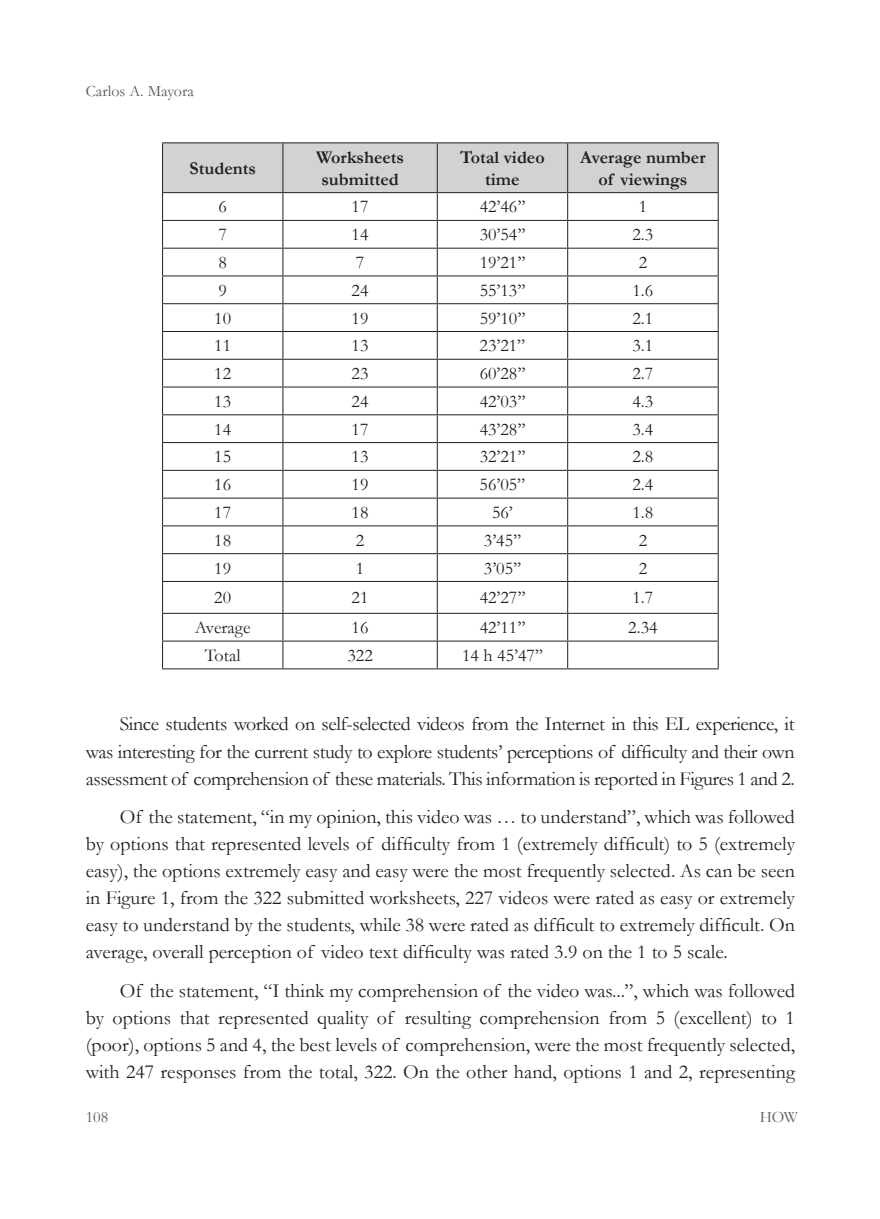
<style>
.page{position:relative;width:880px;height:1219px;background:#fff}
.page>*{position:absolute;margin:0;border:0;box-sizing:border-box;transform-origin:0 0}
.BODY_TEXT{font:20px/27px "Garamond";color:#231f20;text-align:justify}
.TABLA_CENTRO{font:18px "Garamond";color:#231f20}
.TABLA_CABEZA{font:700 18px/22px "Garamond";color:#231f20;text-align:center}
.t1{font:16px "Garamond";color:#57585a}
</style>
<div class="page">
<hr style="left:162px;top:142px;width:121px;height:1px;background:#231f20">
<hr style="left:283px;top:142px;width:154px;height:1px;background:#231f20">
<hr style="left:437px;top:142px;width:130px;height:1px;background:#231f20">
<hr style="left:567px;top:142px;width:151px;height:1px;background:#231f20">
<svg style="left:162px;top:143px;width:556px;height:438px"></svg>
<hr style="left:162px;top:581px;width:121px;height:1px;background:#231f20">
<hr style="left:162px;top:582px;width:1px;height:31px;background:#231f20">
<hr style="left:283px;top:581px;width:154px;height:1px;background:#231f20">
<hr style="left:282px;top:582px;width:1px;height:31px;background:#231f20">
<hr style="left:437px;top:581px;width:130px;height:1px;background:#231f20">
<hr style="left:436px;top:582px;width:1px;height:31px;background:#231f20">
<hr style="left:567px;top:581px;width:151px;height:1px;background:#231f20">
<hr style="left:567px;top:582px;width:1px;height:31px;background:#231f20">
<hr style="left:717px;top:582px;width:1px;height:31px;background:#231f20">
<hr style="left:162px;top:613px;width:121px;height:1px;background:#231f20">
<hr style="left:283px;top:613px;width:154px;height:1px;background:#231f20">
<hr style="left:437px;top:613px;width:130px;height:1px;background:#231f20">
<hr style="left:567px;top:613px;width:151px;height:1px;background:#231f20">
<hr style="left:162px;top:641px;width:121px;height:1px;background:#231f20">
<svg style="left:162px;top:614px;width:1px;height:54px"></svg>
<hr style="left:283px;top:641px;width:154px;height:1px;background:#231f20">
<svg style="left:282px;top:614px;width:1px;height:54px"></svg>
<hr style="left:437px;top:641px;width:130px;height:1px;background:#231f20">
<svg style="left:436px;top:614px;width:1px;height:54px"></svg>
<hr style="left:567px;top:641px;width:151px;height:1px;background:#231f20">
<svg style="left:567px;top:614px;width:1px;height:54px"></svg>
<svg style="left:717px;top:614px;width:1px;height:54px"></svg>
<hr style="left:162px;top:668px;width:121px;height:1px;background:#231f20">
<hr style="left:283px;top:668px;width:154px;height:1px;background:#231f20">
<hr style="left:437px;top:668px;width:130px;height:1px;background:#231f20">
<hr style="left:567px;top:668px;width:151px;height:1px;background:#231f20">
<p class="t1" style="left:86px;top:80px;width:110px">Carlos A. Mayora</p>
<p class="TABLA_CABEZA" style="left:189px;top:157px;width:68px">Students</p>
<p class="TABLA_CABEZA" style="left:316px;top:146px;width:89px;text-align:left">Worksheets submitted</p>
<p class="TABLA_CABEZA" style="left:460px;top:146px;width:86px">Total video time</p>
<p class="TABLA_CABEZA" style="left:580px;top:146px;width:127px">Average number of viewings</p>
<p class="TABLA_CENTRO" style="left:218px;top:195px;width:10px">6</p>
<p class="TABLA_CENTRO" style="left:351px;top:195px;width:18px">17</p>
<p class="TABLA_CENTRO" style="left:479px;top:195px;width:47px">42’46’’</p>
<p class="TABLA_CENTRO" style="left:638px;top:195px;width:10px">1</p>
<p class="TABLA_CENTRO" style="left:218px;top:222px;width:10px">7</p>
<p class="TABLA_CENTRO" style="left:351px;top:222px;width:18px">14</p>
<p class="TABLA_CENTRO" style="left:479px;top:222px;width:47px">30’54’’</p>
<p class="TABLA_CENTRO" style="left:632px;top:222px;width:22px">2.3</p>
<p class="TABLA_CENTRO" style="left:218px;top:250px;width:10px">8</p>
<p class="TABLA_CENTRO" style="left:356px;top:250px;width:10px">7</p>
<p class="TABLA_CENTRO" style="left:479px;top:250px;width:47px">19’21’’</p>
<p class="TABLA_CENTRO" style="left:638px;top:250px;width:10px">2</p>
<p class="TABLA_CENTRO" style="left:218px;top:278px;width:10px">9</p>
<p class="TABLA_CENTRO" style="left:351px;top:278px;width:18px">24</p>
<p class="TABLA_CENTRO" style="left:479px;top:278px;width:47px">55’13’’</p>
<p class="TABLA_CENTRO" style="left:632px;top:278px;width:22px">1.6</p>
<p class="TABLA_CENTRO" style="left:214px;top:306px;width:18px">10</p>
<p class="TABLA_CENTRO" style="left:351px;top:306px;width:18px">19</p>
<p class="TABLA_CENTRO" style="left:479px;top:306px;width:47px">59’10’’</p>
<p class="TABLA_CENTRO" style="left:632px;top:306px;width:22px">2.1</p>
<p class="TABLA_CENTRO" style="left:214px;top:334px;width:18px">11</p>
<p class="TABLA_CENTRO" style="left:351px;top:334px;width:18px">13</p>
<p class="TABLA_CENTRO" style="left:479px;top:334px;width:47px">23’21”</p>
<p class="TABLA_CENTRO" style="left:632px;top:334px;width:22px">3.1</p>
<p class="TABLA_CENTRO" style="left:214px;top:361px;width:18px">12</p>
<p class="TABLA_CENTRO" style="left:351px;top:361px;width:18px">23</p>
<p class="TABLA_CENTRO" style="left:479px;top:361px;width:47px">60’28’’</p>
<p class="TABLA_CENTRO" style="left:632px;top:361px;width:22px">2.7</p>
<p class="TABLA_CENTRO" style="left:214px;top:389px;width:18px">13</p>
<p class="TABLA_CENTRO" style="left:351px;top:389px;width:18px">24</p>
<p class="TABLA_CENTRO" style="left:479px;top:389px;width:47px">42’03’’</p>
<p class="TABLA_CENTRO" style="left:632px;top:389px;width:22px">4.3</p>
<p class="TABLA_CENTRO" style="left:214px;top:417px;width:18px">14</p>
<p class="TABLA_CENTRO" style="left:351px;top:417px;width:18px">17</p>
<p class="TABLA_CENTRO" style="left:479px;top:417px;width:47px">43’28’’</p>
<p class="TABLA_CENTRO" style="left:632px;top:417px;width:22px">3.4</p>
<p class="TABLA_CENTRO" style="left:214px;top:445px;width:18px">15</p>
<p class="TABLA_CENTRO" style="left:351px;top:445px;width:18px">13</p>
<p class="TABLA_CENTRO" style="left:479px;top:445px;width:47px">32’21’’</p>
<p class="TABLA_CENTRO" style="left:632px;top:445px;width:22px">2.8</p>
<p class="TABLA_CENTRO" style="left:214px;top:472px;width:18px">16</p>
<p class="TABLA_CENTRO" style="left:351px;top:472px;width:18px">19</p>
<p class="TABLA_CENTRO" style="left:479px;top:472px;width:47px">56’05”</p>
<p class="TABLA_CENTRO" style="left:632px;top:472px;width:22px">2.4</p>
<p class="TABLA_CENTRO" style="left:214px;top:500px;width:18px">17</p>
<p class="TABLA_CENTRO" style="left:351px;top:500px;width:18px">18</p>
<p class="TABLA_CENTRO" style="left:492px;top:500px;width:22px">56’</p>
<p class="TABLA_CENTRO" style="left:632px;top:500px;width:22px">1.8</p>
<p class="TABLA_CENTRO" style="left:214px;top:528px;width:18px">18</p>
<p class="TABLA_CENTRO" style="left:356px;top:528px;width:10px">2</p>
<p class="TABLA_CENTRO" style="left:483px;top:528px;width:39px">3’45’’</p>
<p class="TABLA_CENTRO" style="left:638px;top:528px;width:10px">2</p>
<p class="TABLA_CENTRO" style="left:214px;top:556px;width:18px">19</p>
<p class="TABLA_CENTRO" style="left:356px;top:556px;width:10px">1</p>
<p class="TABLA_CENTRO" style="left:483px;top:556px;width:39px">3’05’’</p>
<p class="TABLA_CENTRO" style="left:638px;top:556px;width:10px">2</p>
<p class="TABLA_CENTRO" style="left:214px;top:586px;width:18px">20</p>
<p class="TABLA_CENTRO" style="left:351px;top:586px;width:18px">21</p>
<p class="TABLA_CENTRO" style="left:479px;top:586px;width:47px">42’27’’</p>
<p class="TABLA_CENTRO" style="left:632px;top:586px;width:22px">1.7</p>
<p class="TABLA_CENTRO" style="left:195px;top:615px;width:57px">Average</p>
<p class="TABLA_CENTRO" style="left:351px;top:615px;width:18px">16</p>
<p class="TABLA_CENTRO" style="left:479px;top:615px;width:47px">42’11’’</p>
<p class="TABLA_CENTRO" style="left:628px;top:615px;width:31px">2.34</p>
<p class="TABLA_CENTRO" style="left:205px;top:643px;width:37px">Total</p>
<p class="TABLA_CENTRO" style="left:347px;top:643px;width:27px">322</p>
<p class="TABLA_CENTRO" style="left:462px;top:643px;width:82px">14 h 45’47’’</p>
<p class="BODY_TEXT" style="left:86px;top:710px;width:710px;text-indent:34px">Since students worked on self-selected videos from the Internet in this EL experience, it was interesting for the current study to explore students’ perceptions of difficulty and their own assessment of comprehension of these materials. This information is reported in Figures 1 and 2.</p>
<p class="BODY_TEXT" style="left:86px;top:803px;width:710px;text-indent:34px">Of the statement, “in my opinion, this video was … to understand”, which was followed by options that represented levels of difficulty from 1 (extremely difficult) to 5 (extremely easy), the options extremely easy and easy were the most frequently selected. As can be seen in Figure 1, from the 322 submitted worksheets, 227 videos were rated as easy or extremely easy to understand by the students, while 38 were rated as difficult to extremely difficult. On average, overall perception of video text difficulty was rated 3.9 on the 1 to 5 scale.</p>
<p class="BODY_TEXT" style="left:86px;top:976px;width:710px;text-indent:34px">Of the statement, “I think my comprehension of the video was...”, which was followed by options that represented quality of resulting comprehension from 5 (excellent) to 1 (poor), options 5 and 4, the best levels of comprehension, were the most frequently selected, with 247 responses from the total, 322. On the other hand, options 1 and 2, representing</p>
<p class="t1" style="left:86px;top:1106px;width:24px">108</p>
<p class="t1" style="left:759px;top:1106px;width:40px">HOW</p>
</div>
